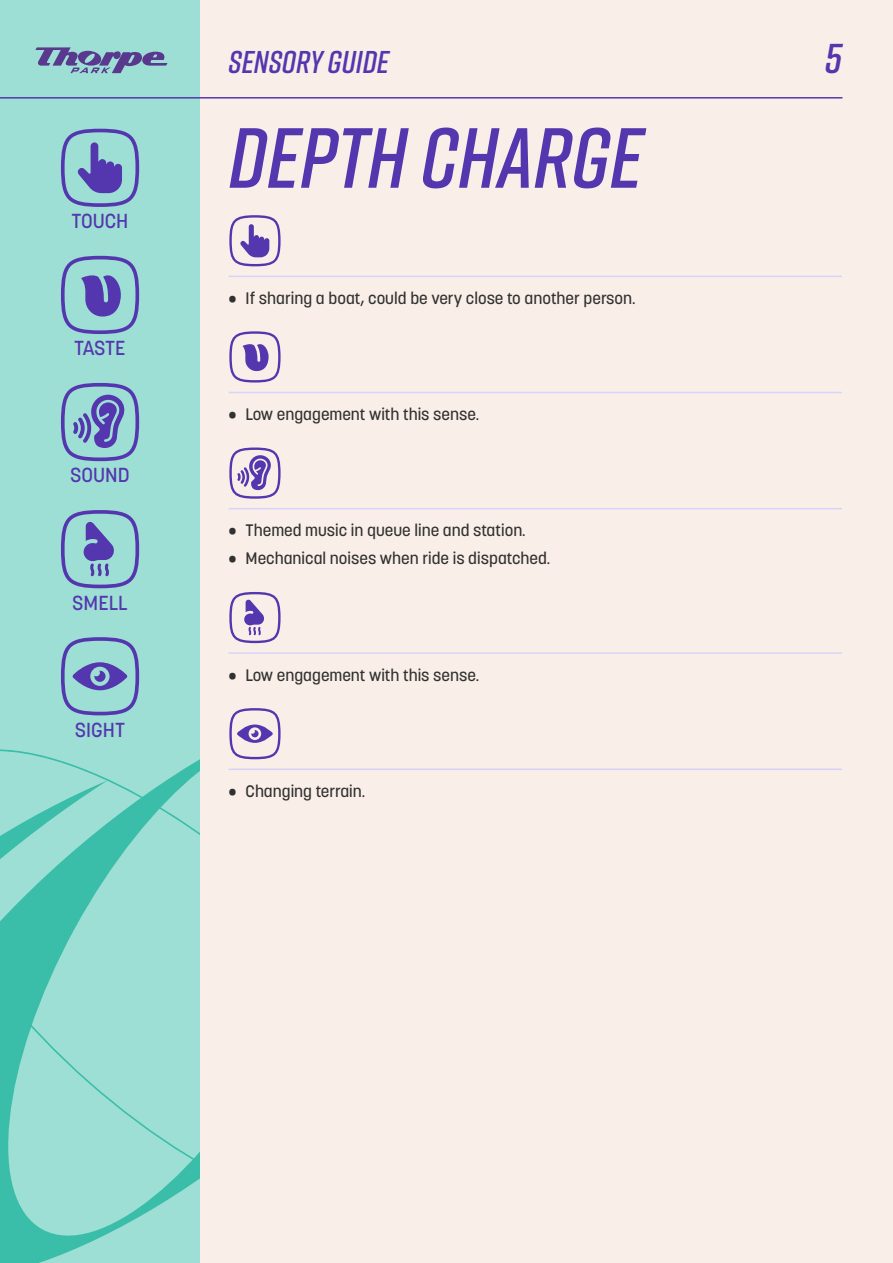
<style>
.page{position:relative;width:893px;height:1263px;background:#f9efe8}
.page>*{position:absolute;margin:0;border:0;box-sizing:border-box;transform-origin:0 0}
.t1{font:italic 600 85.05px "Rift";color:#5436ae}
.t2{font:italic 600 41.7px "Rift";color:#5436ae}
.t3{font:italic 600 31.5px "Rift";color:#5436ae}
.t4{font:500 20.1px "Korolev";color:#5436ae}
.t5{font:500 16.5px "Korolev";color:#313130}
</style>
<div class="page">
<div style="left:0;top:0;width:200px;height:1263px;background:#9ddfd4"></div>
<svg style="left:0;top:749px;width:200px;height:473px"></svg>
<svg style="left:0;top:780px;width:108px;height:483px"></svg>
<svg style="left:35px;top:47px;width:133px;height:26px"></svg>
<hr style="left:0;top:97px;width:842px;height:2px;background:#5436ae">
<svg style="left:61px;top:129px;width:78px;height:78px"></svg>
<svg style="left:61px;top:256px;width:78px;height:78px"></svg>
<svg style="left:61px;top:383px;width:78px;height:78px"></svg>
<svg style="left:61px;top:510px;width:78px;height:78px"></svg>
<svg style="left:61px;top:637px;width:78px;height:78px"></svg>
<hr style="left:229px;top:276px;width:613px;height:1px;background:#d8d3fa">
<hr style="left:229px;top:392px;width:613px;height:1px;background:#d8d3fa">
<hr style="left:229px;top:508px;width:613px;height:1px;background:#d8d3fa">
<hr style="left:229px;top:652px;width:613px;height:2px;background:#d8d3fa">
<hr style="left:229px;top:768px;width:613px;height:2px;background:#d8d3fa">
<svg style="left:229px;top:215px;width:52px;height:51px"></svg>
<svg style="left:229px;top:331px;width:52px;height:51px"></svg>
<svg style="left:229px;top:447px;width:52px;height:52px"></svg>
<svg style="left:229px;top:592px;width:52px;height:51px"></svg>
<svg style="left:229px;top:708px;width:52px;height:51px"></svg>
<p class="t4" style="left:71px;top:208px;width:59px">TOUCH</p>
<p class="t4" style="left:74px;top:336px;width:53px">TASTE</p>
<p class="t4" style="left:70px;top:463px;width:61px">SOUND</p>
<p class="t4" style="left:72px;top:590px;width:57px">SMELL</p>
<p class="t4" style="left:75px;top:717px;width:52px">SIGHT</p>
<h3 class="t3" style="left:229px;top:40px;width:162px">SENSORY GUIDE</h3>
<h1 class="t1" style="left:229px;top:97px;width:416px">DEPTH CHARGE</h1>
<p class="t5" style="left:229px;top:288px;width:409px">• If sharing a boat, could be very close to another person.</p>
<p class="t5" style="left:229px;top:404px;width:252px">• Low engagement with this sense.</p>
<p class="t5" style="left:229px;top:520px;width:299px">• Themed music in queue line and station.</p>
<p class="t5" style="left:229px;top:548px;width:323px">• Mechanical noises when ride is dispatched.</p>
<p class="t5" style="left:229px;top:664px;width:252px">• Low engagement with this sense.</p>
<p class="t5" style="left:229px;top:780px;width:138px">• Changing terrain.</p>
<h2 class="t2" style="left:825px;top:29px;width:19px">5</h2>
</div>
